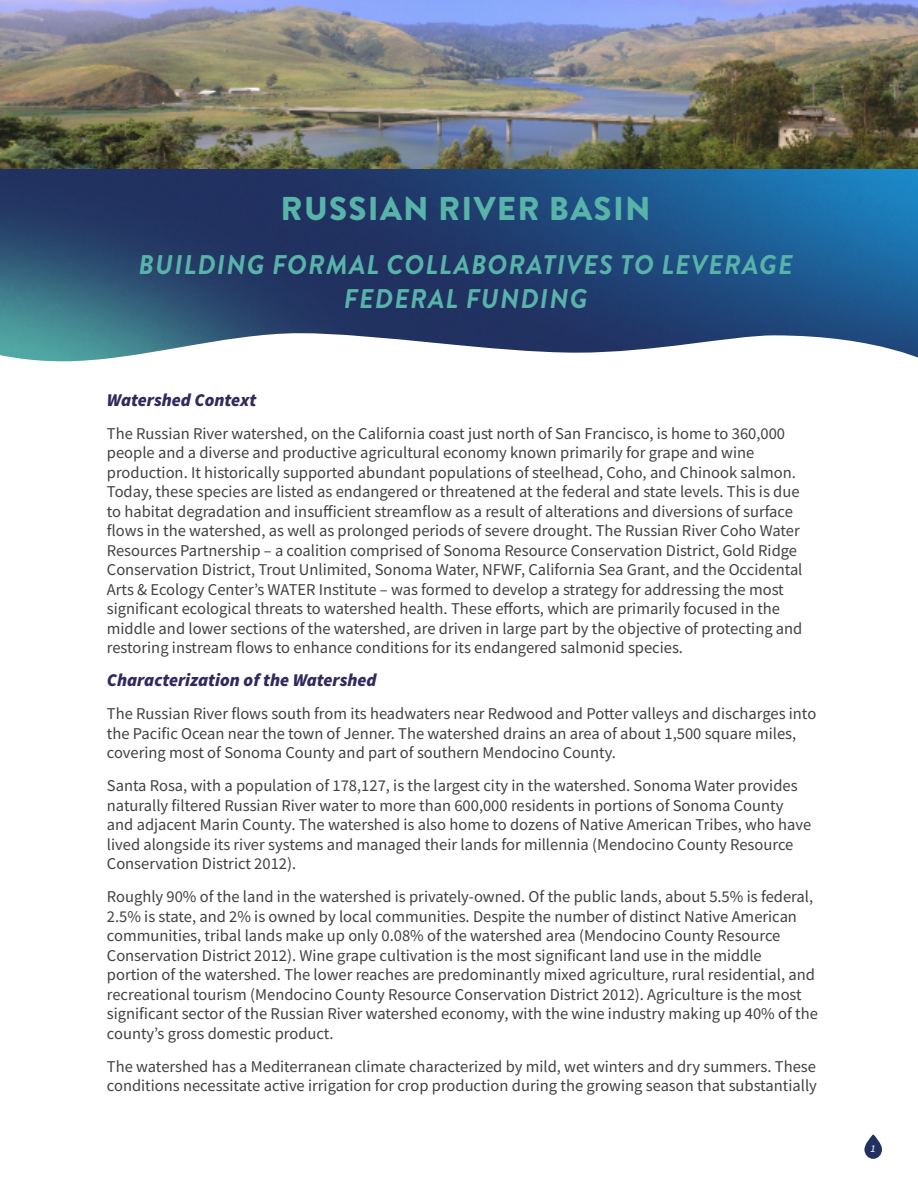
<style>
.page{position:relative;width:918px;height:1188px;background:#fff}
.page>*{position:absolute;margin:0;border:0;box-sizing:border-box;transform-origin:0 0}
.t1{font:900 33px "Brandon Grotesque";letter-spacing:.04em;color:#58b3a9}
.t2{font:italic 700 27px/34.5px "Brandon Grotesque";letter-spacing:.04em;color:#58b3a9;text-align:center}
.t3{font:italic 900 18px "Source Sans Pro";color:#32295d}
.t4{font:16.5px/19.5px "Source Sans Pro";color:#414042}
.t5{font:italic 600 10.5px "Source Sans Pro";color:#d1dff3}
</style>
<div class="page">
<img style="left:0;top:0;width:918px;height:170px">
<img style="left:0;top:170px;width:918px;height:163px">
<svg style="left:0;top:333px;width:918px;height:29px"></svg>
<svg style="left:864px;top:1134px;width:18px;height:25px"></svg>
<h1 class="t1" style="left:281px;top:185px;width:372px">RUSSIAN RIVER BASIN</h1>
<h2 class="t2" style="left:139px;top:247px;width:656px">BUILDING FORMAL COLLABORATIVES TO LEVERAGE<br>FEDERAL FUNDING</h2>
<p class="t3" style="left:107px;top:387px;width:151px">Watershed Context</p>
<p class="t4" style="left:107px;top:423px;width:697px">The Russian River watershed, on the California coast just north of San Francisco, is home to 360,000 people and a diverse and productive agricultural economy known primarily for grape and wine production. It historically supported abundant populations of steelhead, Coho, and Chinook salmon.<br>Today, these species are listed as endangered or threatened at the federal and state levels. This is due to habitat degradation and insufficient streamflow as a result of alterations and diversions of surface flows in the watershed, as well as prolonged periods of severe drought. The Russian River Coho Water Resources Partnership – a coalition comprised of Sonoma Resource Conservation District, Gold Ridge Conservation District, Trout Unlimited, Sonoma Water, NFWF, California Sea Grant, and the Occidental Arts &amp; Ecology Center’s WATER Institute – was formed to develop a strategy for addressing the most significant ecological threats to watershed health. These efforts, which are primarily focused in the middle and lower sections of the watershed, are driven in large part by the objective of protecting and restoring instream flows to enhance conditions for its endangered salmonid species.</p>
<p class="t3" style="left:107px;top:668px;width:271px">Characterization of the Watershed</p>
<p class="t4" style="left:107px;top:704px;width:711px">The Russian River flows south from its headwaters near Redwood and Potter valleys and discharges into the Pacific Ocean near the town of Jenner. The watershed drains an area of about 1,500 square miles, covering most of Sonoma County and part of southern Mendocino County.</p>
<p class="t4" style="left:107px;top:776px;width:706px">Santa Rosa, with a population of 178,127, is the largest city in the watershed. Sonoma Water provides naturally filtered Russian River water to more than 600,000 residents in portions of Sonoma County and adjacent Marin County. The watershed is also home to dozens of Native American Tribes, who have lived alongside its river systems and managed their lands for millennia (Mendocino County Resource Conservation District 2012).</p>
<p class="t4" style="left:107px;top:887px;width:712px">Roughly 90% of the land in the watershed is privately-owned. Of the public lands, about 5.5% is federal, 2.5% is state, and 2% is owned by local communities. Despite the number of distinct Native American communities, tribal lands make up only 0.08% of the watershed area (Mendocino County Resource Conservation District 2012). Wine grape cultivation is the most significant land use in the middle<br>portion of the watershed. The lower reaches are predominantly mixed agriculture, rural residential, and recreational tourism (Mendocino County Resource Conservation District 2012). Agriculture is the most significant sector of the Russian River watershed economy, with the wine industry making up 40% of the county’s gross domestic product.</p>
<p class="t4" style="left:107px;top:1057px;width:712px">The watershed has a Mediterranean climate characterized by mild, wet winters and dry summers. These conditions necessitate active irrigation for crop production during the growing season that substantially</p>
<p class="t5" style="left:871px;top:1141px;width:7px">1</p>
</div>
